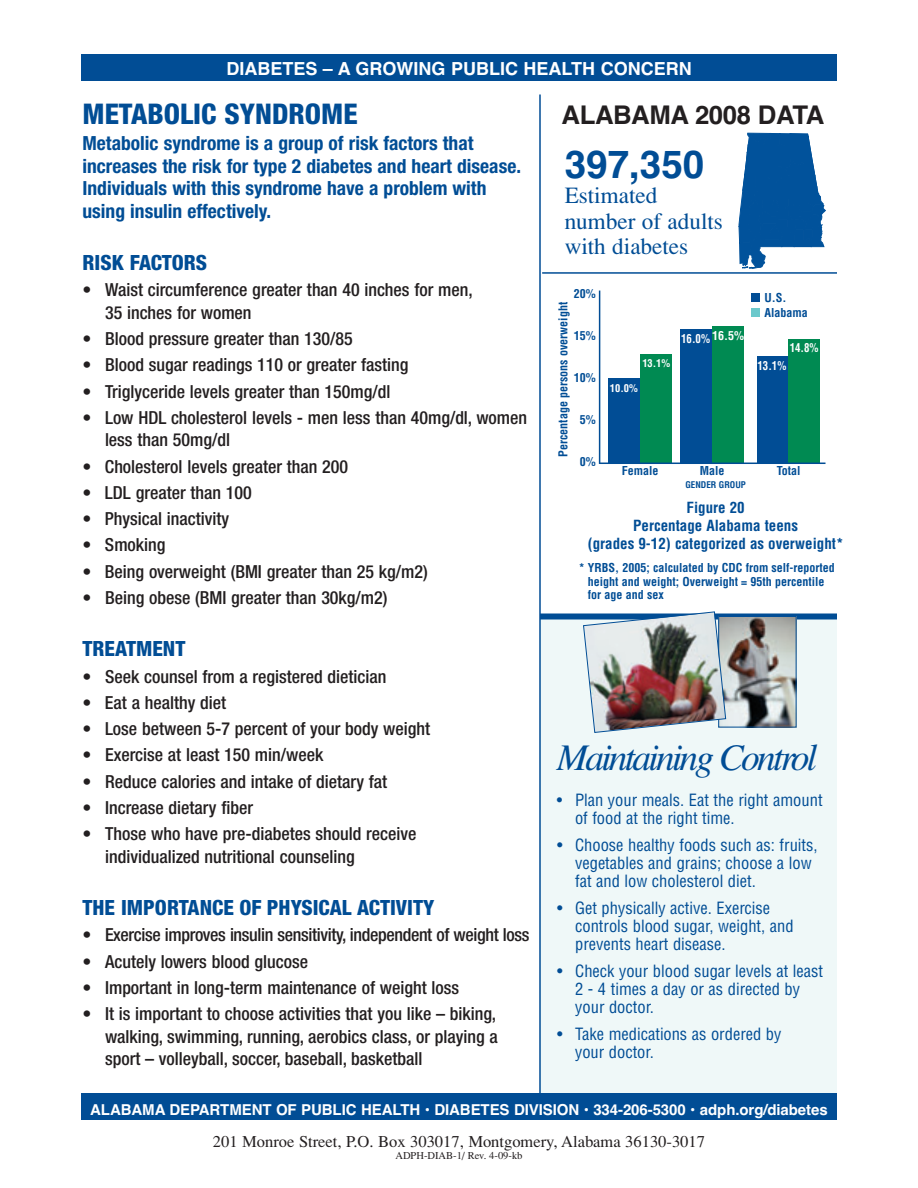
<style>
.page{position:relative;width:918px;height:1188px;background:#fff}
.page>*{position:absolute;margin:0;border:0;box-sizing:border-box;transform-origin:0 0}
.t1{font:700 38.7px "Helvetica";color:#014d95}
.t2{font:37.5px "Times Italic Os F";letter-spacing:-.075em;color:#014d95}
.t3{font:800 condensed 28.5px "Helvetica Neue";color:#014d95}
.t4{font:700 25.65px "Helvetica";letter-spacing:-.015em;color:#231f20}
.t5{font:23.25px/25px "Times";color:#014d95}
.t6{font:800 condensed 21px "Helvetica Neue";color:#014d95}
.t7{font:700 condensed 19.5px/22.5px "Helvetica Neue";color:#014d95}
.t8{font:500 condensed 18px/22.5px "Helvetica Neue";color:#231f20}
.t9{font:500 condensed 18px "Helvetica Neue";letter-spacing:-.02em;color:#231f20}
.t10{font:700 18px "Helvetica";color:#fff}
.t11{font:condensed 16.5px/18px "Helvetica";color:#014d95}
.t12{font:16.5px "Times";color:#231f20}
.t13{font:700 15px "Helvetica";letter-spacing:-.005em;color:#fff}
.t14{font:700 condensed 15px/18px "Helvetica";color:#014d95;text-align:center}
.t15{font:700 condensed 12px/13.5px "Helvetica";color:#014d95}
.t16{font:700 condensed 12px "Helvetica";color:#fff;scale:.9 1}
.t17{font:10.5px "Times";color:#231f20}
.t18{font:700 condensed 10.5px "Helvetica";color:#fff}
.t19{font:700 condensed 9px "Helvetica";color:#014d95}
</style>
<div class="page">
<div style="left:540px;top:616px;width:297px;height:478px;background:#eff8f8"></div>
<div style="left:81px;top:54px;width:756px;height:27px;background:#014d95"></div>
<div style="left:81px;top:1094px;width:756px;height:26px;background:#014d95"></div>
<div style="left:540px;top:614px;width:297px;height:6px;background:#014d95"></div>
<svg style="left:739px;top:133px;width:87px;height:135px"></svg>
<hr style="left:599px;top:291px;width:1px;height:173px;background:#014d95">
<div style="left:608px;top:378px;width:32px;height:85px;background:#014d95"></div>
<div style="left:640px;top:355px;width:31px;height:108px;background:#008a52"></div>
<div style="left:680px;top:330px;width:32px;height:133px;background:#014d95"></div>
<div style="left:712px;top:326px;width:31px;height:137px;background:#008a52"></div>
<div style="left:757px;top:357px;width:31px;height:106px;background:#014d95"></div>
<div style="left:788px;top:339px;width:32px;height:124px;background:#008a52"></div>
<hr style="left:600px;top:463px;width:226px;height:1px;background:#014d95">
<div style="left:751px;top:293px;width:9px;height:9px;background:#014d95"></div>
<div style="left:751px;top:308px;width:9px;height:9px;background:#6bc9cc"></div>
<hr style="left:542px;top:272px;width:295px;height:2px;background:#014d95">
<hr style="left:539px;top:94px;width:2px;height:1000px;background:#014d95">
<img style="left:726px;top:618px;width:69px;height:107px">
<div style="left:718px;top:616px;width:79px;height:111px;border:1px solid #014d95"></div>
<img style="left:583px;top:611px;width:143px;height:122px">
<p class="t10" style="left:226px;top:58px;width:467px">DIABETES – A GROWING PUBLIC HEALTH CONCERN</p>
<h3 class="t3" style="left:82px;top:103px;width:277px">METABOLIC SYNDROME</h3>
<p class="t7" style="left:82px;top:134px;width:440px">Metabolic syndrome is a group of risk factors that increases the risk for type 2 diabetes and heart disease.<br>Individuals with this syndrome have a problem with using insulin effectively.</p>
<p class="t6" style="left:82px;top:255px;width:126px">RISK FACTORS</p>
<p class="t8" style="left:105px;top:280px;width:369px;text-indent:-23px">• Waist circumference greater than 40 inches for men,<br>35 inches for women</p>
<p class="t8" style="left:83px;top:329px;width:272px">• Blood pressure greater than 130/85</p>
<p class="t8" style="left:83px;top:355px;width:328px">• Blood sugar readings 110 or greater fasting</p>
<p class="t8" style="left:83px;top:381px;width:309px">• Triglyceride levels greater than 150mg/dl</p>
<p class="t8" style="left:105px;top:408px;width:424px;text-indent:-22px">• Low HDL cholesterol levels - men less than 40mg/dl, women less than 50mg/dl</p>
<p class="t8" style="left:82px;top:456px;width:267px">• Cholesterol levels greater than 200</p>
<p class="t8" style="left:82px;top:483px;width:171px">• LDL greater than 100</p>
<p class="t8" style="left:82px;top:509px;width:148px">• Physical inactivity</p>
<p class="t8" style="left:82px;top:535px;width:85px">• Smoking</p>
<p class="t8" style="left:82px;top:561px;width:347px">• Being overweight (BMI greater than 25 kg/m2)</p>
<p class="t8" style="left:83px;top:588px;width:307px">• Being obese (BMI greater than 30kg/m2)</p>
<p class="t6" style="left:82px;top:641px;width:104px">TREATMENT</p>
<p class="t8" style="left:82px;top:667px;width:305px">• Seek counsel from a registered dietician</p>
<p class="t8" style="left:82px;top:693px;width:145px">• Eat a healthy diet</p>
<p class="t8" style="left:82px;top:719px;width:349px">• Lose between 5-7 percent of your body weight</p>
<p class="t8" style="left:83px;top:745px;width:242px">• Exercise at least 150 min/week</p>
<p class="t8" style="left:83px;top:771px;width:306px">• Reduce calories and intake of dietary fat</p>
<p class="t8" style="left:83px;top:798px;width:172px">• Increase dietary fiber</p>
<p class="t8" style="left:105px;top:824px;width:313px;text-indent:-23px">• Those who have pre-diabetes should receive individualized nutritional counseling</p>
<p class="t6" style="left:82px;top:900px;width:353px">THE IMPORTANCE OF PHYSICAL ACTIVITY</p>
<p class="t9" style="left:82px;top:928px;width:448px">• Exercise improves insulin sensitivity, independent of weight loss</p>
<p class="t8" style="left:83px;top:951px;width:227px">• Acutely lowers blood glucose</p>
<p class="t8" style="left:83px;top:978px;width:378px">• Important in long-term maintenance of weight loss</p>
<p class="t8" style="left:105px;top:1004px;width:394px;text-align:justify;text-indent:-23px">• It is important to choose activities that you like – biking, walking, swimming, running, aerobics class, or playing a sport – volleyball, soccer, baseball, basketball</p>
<h3 class="t4" style="left:562px;top:100px;width:264px">ALABAMA 2008 DATA</h3>
<h1 class="t1" style="left:565px;top:142px;width:141px">397,350</h1>
<p class="t5" style="left:565px;top:183px;width:160px">Estimated number of adults with diabetes</p>
<p class="t15" style="left:574px;top:287px;width:23px">20%</p>
<p class="t15" style="left:574px;top:329px;width:23px">15%</p>
<p class="t15" style="left:574px;top:371px;width:23px">10%</p>
<p class="t15" style="left:580px;top:413px;width:17px">5%</p>
<p class="t15" style="left:580px;top:455px;width:17px">0%</p>
<p class="t15" style="left:557px;top:457px;width:156px;rotate:-90deg">Percentage persons overweight</p>
<p class="t18" style="left:642px;top:357px;width:29px">13.1%</p>
<p class="t18" style="left:610px;top:382px;width:29px">10.0%</p>
<p class="t16" style="left:681px;top:331px;width:72px">16.0% 16.5%</p>
<p class="t15" style="left:764px;top:291px;width:45px;line-height:15px">U.S.<br>Alabama</p>
<p class="t16" style="left:790px;top:341px;width:33px">14.8%</p>
<p class="t16" style="left:758px;top:359px;width:33px">13.1%</p>
<p class="t15" style="left:622px;top:464px;width:38px">Female</p>
<p class="t15" style="left:700px;top:464px;width:26px">Male</p>
<p class="t15" style="left:777px;top:464px;width:25px">Total</p>
<p class="t19" style="left:685px;top:479px;width:62px">GENDER GROUP</p>
<p class="t14" style="left:588px;top:499px;width:257px">Figure 20<br>Percentage Alabama teens<br>(grades 9-12) categorized as overweight*</p>
<p class="t15" style="left:588px;top:561px;width:249px;text-indent:-9px">* YRBS, 2005; calculated by CDC from self-reported height and weight; Overweight = 95th percentile for age and sex</p>
<h2 class="t2" style="left:557px;top:745px;width:262px">Maintaining Control</h2>
<p class="t11" style="left:575px;top:792px;width:249px;text-indent:-18px">• Plan your meals. Eat the right amount of food at the right time.</p>
<p class="t11" style="left:575px;top:837px;width:244px;text-indent:-18px">• Choose healthy foods such as: fruits, vegetables and grains; choose a low fat and low cholesterol diet.</p>
<p class="t11" style="left:575px;top:900px;width:220px;text-indent:-18px">• Get physically active. Exercise controls blood sugar, weight, and prevents heart disease.</p>
<p class="t11" style="left:575px;top:963px;width:249px;text-indent:-18px">• Check your blood sugar levels at least<br>2 - 4 times a day or as directed by your doctor.</p>
<p class="t11" style="left:575px;top:1026px;width:208px;text-indent:-18px">• Take medications as ordered by your doctor.</p>
<p class="t13" style="left:90px;top:1101px;width:739px">ALABAMA DEPARTMENT OF PUBLIC HEALTH • DIABETES DIVISION • 334-206-5300 • adph.org/diabetes</p>
<p class="t12" style="left:213px;top:1132px;width:494px">201 Monroe Street, P.O. Box 303017, Montgomery, Alabama 36130-3017</p>
<p class="t17" style="left:396px;top:1149px;width:129px">ADPH-DIAB-1/ Rev. 4-09-kb</p>
</div>
